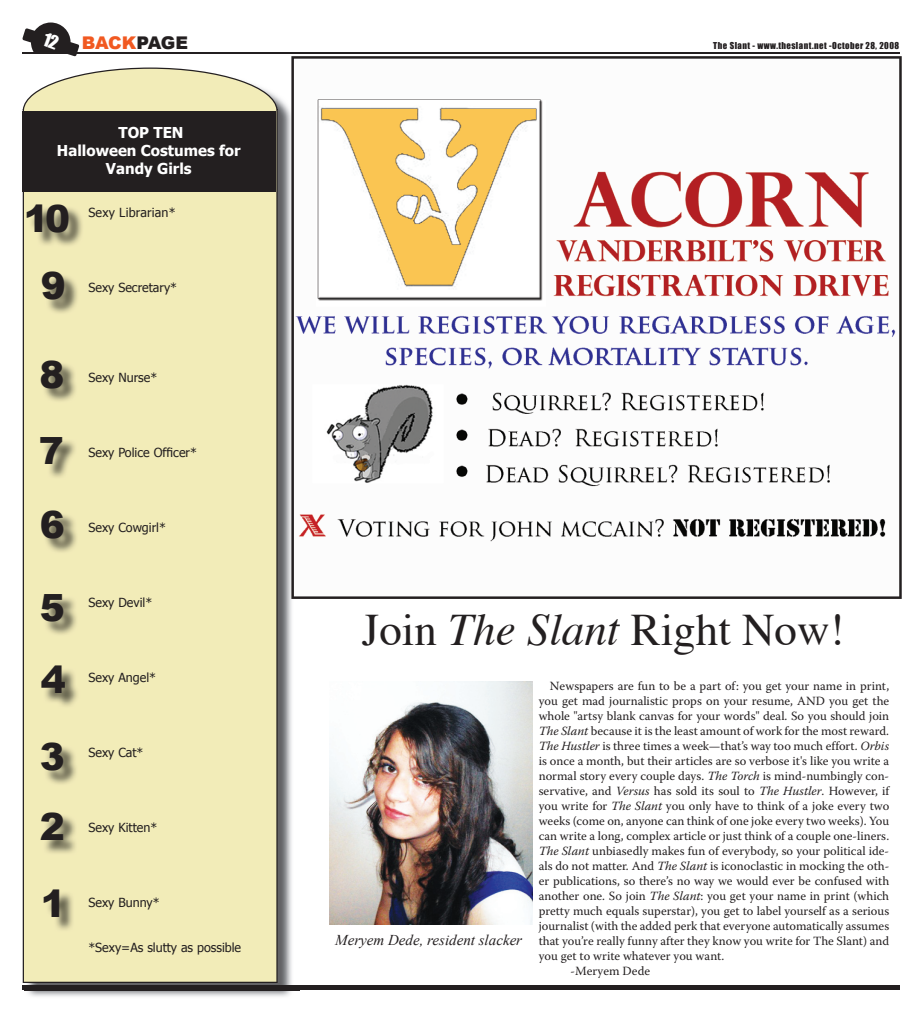
<style>
.page{position:relative;width:923px;height:1013px;background:#fff}
.page>*{position:absolute;margin:0;border:0;box-sizing:border-box;transform-origin:0 0}
.t1{font:45px "Times";color:#231f20}
.t2{font:900 37.5px/75.2px "Arial";color:#231f20}
.t3{font:900 17.5px "Arial";letter-spacing:-.015em;color:#f15921}
.t4{font:700 15px/18px "Tahoma";color:#fff;text-align:center}
.t5{font:italic 15px "Times New Roman";color:#231f20}
.t6{font:12.5px "Warnock Pro";color:#231f20}
.t7{font:12.5px "Tahoma";color:#231f20}
.t8{font:8.75px "Impact";letter-spacing:.05em;color:#231f20}
.s1{color:#231f20}
.s2{font-style:italic}
</style>
<div class="page">
<hr style="left:22px;top:53px;width:878px;height:1px;background:#231f20">
<div style="left:22px;top:985px;width:878px;height:5px;background:#231f20"></div>
<img style="left:25px;top:96px;width:275px;height:901px">
<img style="left:25px;top:985px;width:275px;height:5px">
<div style="left:23px;top:68px;width:254px;height:915px;background:#f2ecb8"></div>
<img style="left:43px;top:362px;width:88px;height:62px">
<img style="left:42px;top:439px;width:89px;height:63px">
<img style="left:43px;top:512px;width:89px;height:63px">
<img style="left:43px;top:595px;width:89px;height:63px">
<img style="left:43px;top:667px;width:89px;height:63px">
<img style="left:43px;top:744px;width:89px;height:63px">
<img style="left:42px;top:814px;width:89px;height:62px">
<img style="left:46px;top:891px;width:89px;height:63px">
<img style="left:29px;top:206px;width:110px;height:63px">
<img style="left:44px;top:274px;width:89px;height:62px">
<div style="left:22px;top:111px;width:254px;height:80px;background:#231f20"></div>
<img style="left:330px;top:681px;width:202px;height:243px">
<svg style="left:291px;top:56px;width:610px;height:543px"></svg>
<svg style="left:22px;top:23px;width:58px;height:34px"></svg>
<h3 class="t3" style="left:82px;top:33px;width:108px">BACK<span class="s1">PAGE</span></h3>
<p class="t8" style="left:713px;top:40px;width:187px">The Slant - www.theslant.net -October 28, 2008</p>
<p class="t4" style="left:57px;top:123px;width:185px">TOP TEN<br>Halloween Costumes for<br>Vandy Girls</p>
<h2 class="t2" style="left:24px;top:185px;width:48px;line-height:67.5px;text-align:center">10<br>9</h2>
<p class="t7" style="left:88px;top:204px;width:89px">Sexy Librarian*</p>
<p class="t7" style="left:88px;top:279px;width:90px">Sexy Secretary*</p>
<h2 class="t2" style="left:39px;top:337px;width:27px;text-align:justify">8<br>7<br>6</h2>
<h2 class="t2" style="left:40px;top:571px;width:28px;line-height:72.5px">5<br>4</h2>
<h2 class="t2" style="left:40px;top:722px;width:27px;line-height:69.4px">3<br>2</h2>
<h2 class="t2" style="left:41px;top:866px;width:27px">1</h2>
<p class="t7" style="left:88px;top:369px;width:70px">Sexy Nurse*</p>
<p class="t7" style="left:88px;top:444px;width:110px">Sexy Police Officer*</p>
<p class="t7" style="left:88px;top:519px;width:79px">Sexy Cowgirl*</p>
<p class="t7" style="left:88px;top:594px;width:65px">Sexy Devil*</p>
<p class="t7" style="left:88px;top:669px;width:69px">Sexy Angel*</p>
<p class="t7" style="left:88px;top:744px;width:56px">Sexy Cat*</p>
<p class="t7" style="left:88px;top:819px;width:70px">Sexy Kitten*</p>
<p class="t7" style="left:88px;top:894px;width:73px">Sexy Bunny*</p>
<p class="t7" style="left:88px;top:939px;width:154px">*Sexy=As slutty as possible</p>
<h1 class="t1" style="left:362px;top:588px;width:484px">Join <span class="s2">The Slant</span> Right Now!</h1>
<p class="t6" style="left:550px;top:678px;width:341px">Newspapers are fun to be a part of: you get your name in print,</p>
<p class="t6" style="left:538px;top:693px;width:352px">you get mad journalistic props on your resume, AND you get the</p>
<p class="t6" style="left:538px;top:708px;width:352px">whole "artsy blank canvas for your words" deal. So you should join</p>
<p class="t6" style="left:538px;top:723px;width:352px"><span class="s2">The Slant</span> because it is the least amount of work for the most reward.</p>
<p class="t6" style="left:538px;top:738px;width:352px"><span class="s2">The Hustler</span> is three times a week—that’s way too much effort. <span class="s2">Orbis</span></p>
<p class="t6" style="left:538px;top:753px;width:352px">is once a month, but their articles are so verbose it's like you write a</p>
<p class="t6" style="left:538px;top:768px;width:352px">normal story every couple days. <span class="s2">The Torch</span> is mind-numbingly con-</p>
<p class="t6" style="left:538px;top:783px;width:352px">servative, and <span class="s2">Versus</span> has sold its soul to <span class="s2">The Hustler</span>. However, if</p>
<p class="t6" style="left:538px;top:798px;width:352px">you write for <span class="s2">The Slant</span> you only have to think of a joke every two</p>
<p class="t6" style="left:538px;top:813px;width:352px">weeks (come on, anyone can think of one joke every two weeks). You</p>
<p class="t6" style="left:538px;top:828px;width:352px">can write a long, complex article or just think of a couple one-liners.</p>
<p class="t6" style="left:538px;top:843px;width:352px"><span class="s2">The Slant</span> unbiasedly makes fun of everybody, so your political ide-</p>
<p class="t6" style="left:538px;top:858px;width:352px">als do not matter. And <span class="s2">The Slant</span> is iconoclastic in mocking the oth-</p>
<p class="t6" style="left:538px;top:873px;width:352px">er publications, so there’s no way we would ever be confused with</p>
<p class="t6" style="left:538px;top:888px;width:352px">another one. So join <span class="s2">The Slant</span>: you get your name in print (which</p>
<p class="t6" style="left:538px;top:903px;width:352px">pretty much equals superstar), you get to label yourself as a serious</p>
<p class="t6" style="left:538px;top:918px;width:352px">journalist (with the added perk that everyone automatically assumes</p>
<p class="t6" style="left:538px;top:933px;width:352px">that you’re really funny after they know you write for The Slant) and</p>
<p class="t6" style="left:538px;top:948px;width:187px">you get to write whatever you want.</p>
<p class="t6" style="left:570px;top:963px;width:81px">-Meryem Dede</p>
<p class="t5" style="left:335px;top:931px;width:188px">Meryem Dede , resident slacker</p>
</div>
